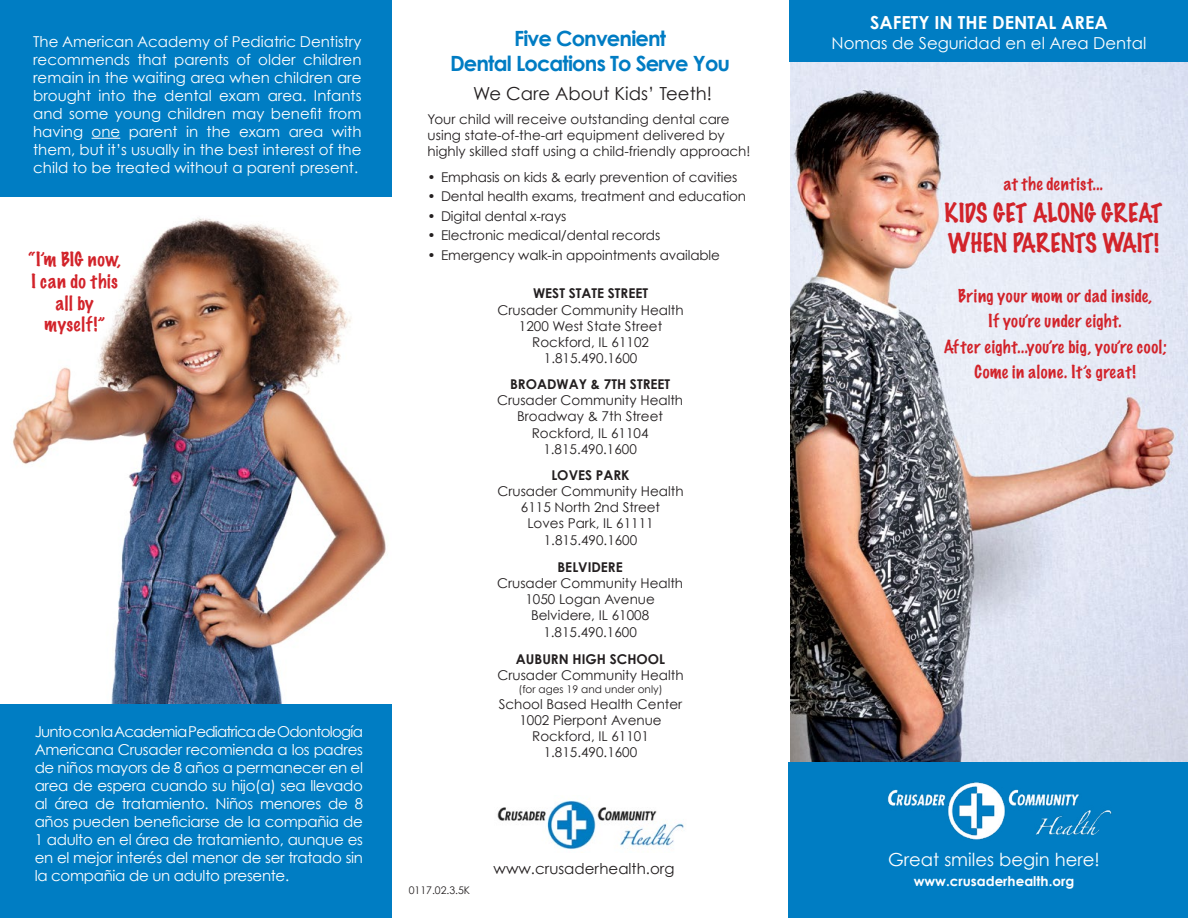
<style>
.page{position:relative;width:1188px;height:918px;background:#fff}
.page>*{position:absolute;margin:0;border:0;box-sizing:border-box;transform-origin:0 0}
.t1{font:100 24px/30px "Marker Felt";letter-spacing:-.01em;color:#d2232a}
.t2{font:700 21px/25.2px "Century Gothic";letter-spacing:-.04em;color:#007cc3;text-align:center}
.t3{font:100 18px/21.6px "Marker Felt";letter-spacing:.035em;color:#d2232a;text-align:center}
.t4{font:18px "Century Gothic";color:#231f20}
.t5{font:700 18px "Century Gothic";color:#fff}
.t6{font:18px "Century Gothic";color:#fff}
.t7{font:100 16.5px/25.5px "Marker Felt";letter-spacing:.035em;color:#d2232a;text-align:center}
.t8{font:16.5px "Century Gothic";color:#fff}
.t9{font:15px/18px "Century Gothic";letter-spacing:-.01em;color:#fff;text-align:justify}
.t10{font:15px "Century Gothic";color:#231f20}
.t11{font:13.5px/16.2px "Century Gothic";color:#231f20;text-align:center}
.t12{font:700 13.5px "Century Gothic";color:#231f20}
.t13{font:700 13.5px "Century Gothic";color:#fff}
.t14{font:10.5px "Century Gothic";color:#231f20}
</style>
<div class="page">
<img style="left:790px;top:61px;width:398px;height:702px">
<div style="left:790px;top:0;width:398px;height:61px;background:#007dc3"></div>
<div style="left:788px;top:763px;width:400px;height:155px;background:#007dc3"></div>
<img style="left:887px;top:782px;width:225px;height:58px">
<img style="left:13px;top:218px;width:373px;height:486px">
<div style="left:0;top:0;width:392px;height:197px;background:#007dc3"></div>
<svg style="left:92px;top:138px;width:28px;height:1px"></svg>
<div style="left:0;top:704px;width:392px;height:214px;background:#007dc3"></div>
<img style="left:497px;top:800px;width:187px;height:50px">
<p class="t9" style="left:33px;top:32px;width:330px">The American Academy of Pediatric Dentistry recommends that parents of older children remain in the waiting area when children are brought into the dental exam area. Infants and some young children may benefit from having one parent in the exam area with them, but it’s usually in the best interest of the child to be treated without a parent present.</p>
<h3 class="t3" style="left:28px;top:248px;width:94px">“I’m BIG now,<br>I can do this all by myself!”</h3>
<p class="t9" style="left:35px;top:723px;width:330px">Junto con la Academia Pediatrica de Odontología Americana Crusader recomienda a los padres de niños mayors de 8 años a permanecer en el area de espera cuando su hijo(a) sea llevado al área de tratamiento. Niños menores de 8 años pueden beneficiarse de la compañia de 1 adulto en el área de tratamiento, aunque es en el mejor interés del menor de ser tratado sin la compañia de un adulto presente.</p>
<h2 class="t2" style="left:450px;top:25px;width:282px">Five Convenient<br>Dental Locations To Serve You</h2>
<h3 class="t4" style="left:473px;top:82px;width:240px">We Care About Kids’ Teeth!</h3>
<p class="t11" style="left:428px;top:111px;width:324px;text-align:left">Your child will receive outstanding dental care using state-of-the-art equipment delivered by highly skilled staff using a child-friendly approach!</p>
<p class="t11" style="left:428px;top:169px;width:311px">• Emphasis on kids &amp; early prevention of cavities</p>
<p class="t11" style="left:428px;top:188px;width:320px">• Dental health exams, treatment and education</p>
<p class="t11" style="left:428px;top:208px;width:140px">• Digital dental x-rays</p>
<p class="t11" style="left:428px;top:227px;width:234px">• Electronic medical/dental records</p>
<p class="t11" style="left:428px;top:247px;width:294px">• Emergency walk-in appointments available</p>
<p class="t12" style="left:533px;top:285px;width:117px">WEST STATE STREET</p>
<p class="t11" style="left:498px;top:301px;width:188px">Crusader Community Health<br>1200 West State Street<br>Rockford, IL 61102<br>1.815.490.1600</p>
<p class="t12" style="left:510px;top:376px;width:162px">BROADWAY &amp; 7TH STREET</p>
<p class="t11" style="left:497px;top:392px;width:188px">Crusader Community Health<br>Broadway &amp; 7th Street<br>Rockford, IL 61104<br>1.815.490.1600</p>
<p class="t12" style="left:551px;top:466px;width:80px">LOVES PARK</p>
<p class="t11" style="left:497px;top:483px;width:188px">Crusader Community Health<br>6115 North 2nd Street<br>Loves Park, IL 61111<br>1.815.490.1600</p>
<p class="t12" style="left:557px;top:558px;width:67px">BELVIDERE</p>
<p class="t11" style="left:497px;top:575px;width:188px">Crusader Community Health<br>1050 Logan Avenue<br>Belvidere, IL 61008<br>1.815.490.1600</p>
<p class="t12" style="left:516px;top:650px;width:151px">AUBURN HIGH SCHOOL</p>
<p class="t11" style="left:497px;top:667px;width:188px">Crusader Community Health</p>
<p class="t14" style="left:518px;top:682px;width:146px">(for ages 19 and under only)</p>
<p class="t11" style="left:499px;top:696px;width:185px">School Based Health Center<br>1002 Pierpont Avenue<br>Rockford, IL 61101<br>1.815.490.1600</p>
<p class="t14" style="left:409px;top:884px;width:63px">0117.02.3.5K</p>
<p class="t10" style="left:494px;top:860px;width:182px">www.crusaderhealth.org</p>
<h3 class="t5" style="left:870px;top:11px;width:239px">SAFETY IN THE DENTAL AREA</h3>
<p class="t8" style="left:831px;top:33px;width:316px">Nomas de Seguridad en el Area Dental</p>
<p class="t7" style="left:1004px;top:171px;width:101px">at the dentist...</p>
<h1 class="t1" style="left:945px;top:197px;width:219px">KIDS GET ALONG GREAT<br>WHEN PARENTS WAIT!</h1>
<p class="t7" style="left:944px;top:283px;width:224px">Bring your mom or dad inside,<br>If you’re under eight.<br>After eight...you’re big, you’re cool;<br>Come in alone. It’s great!</p>
<h3 class="t6" style="left:888px;top:849px;width:213px">Great smiles begin here!</h3>
<p class="t13" style="left:914px;top:872px;width:162px">www.crusaderhealth.org</p>
</div>
